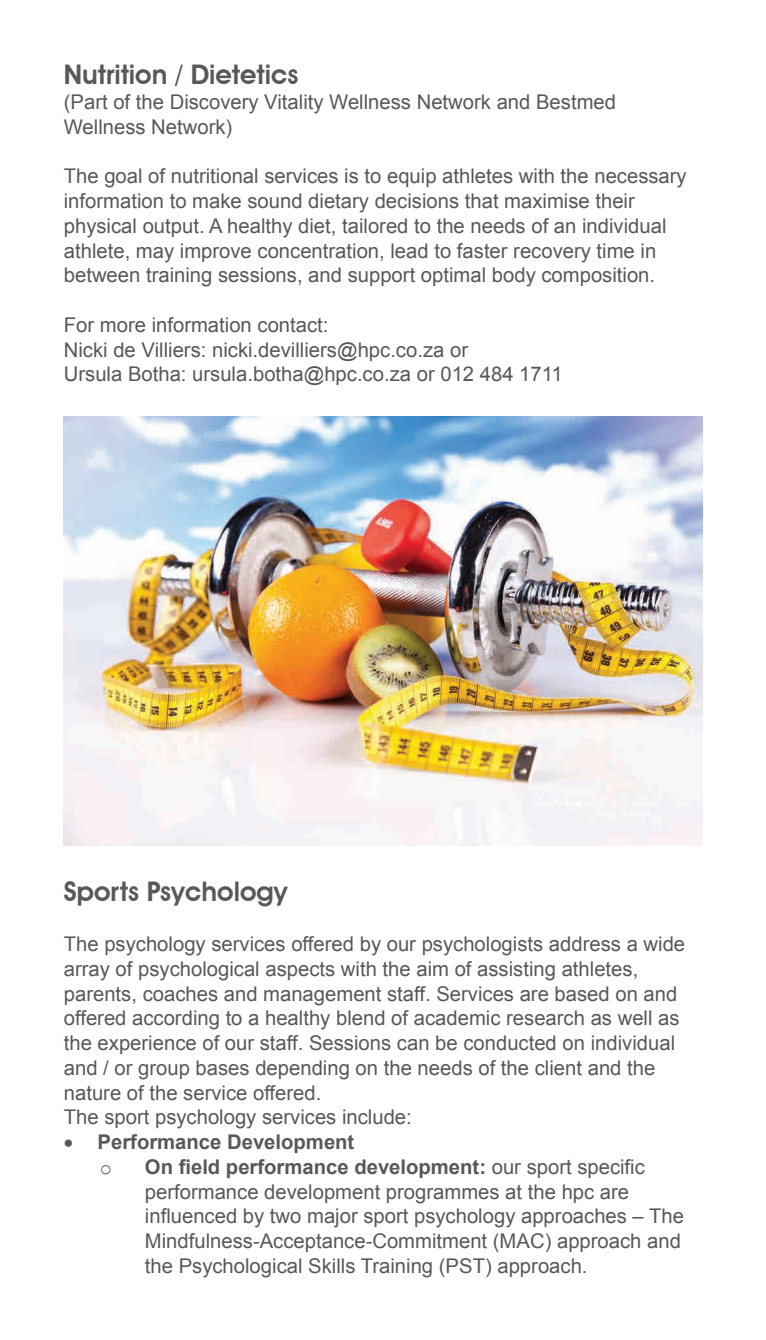
<style>
.page{position:relative;width:766px;height:1340px;background:#fff}
.page>*{position:absolute;margin:0;border:0;box-sizing:border-box;transform-origin:0 0}
.t1{font:600 27px "Avant Garde IT Cby BT";color:#57585a}
.t2{font:20.25px/24.8px "Arial";color:#57585a}
.t3{font:700 20.25px "Arial";color:#57585a}
.t4{font:20.25px "Courier New";color:#57585a}
.s1{font-weight:700}
</style>
<div class="page">
<img style="left:64px;top:416px;width:638px;height:429px">
<h1 class="t1" style="left:64px;top:58px;width:236px">Nutrition / Dietetics</h1>
<p class="t2" style="left:64px;top:90px;width:553px">(Part of the Discovery Vitality Wellness Network and Bestmed<br>Wellness Network)</p>
<p class="t2" style="left:64px;top:164px;width:624px">The goal of nutritional services is to equip athletes with the necessary information to make sound dietary decisions that maximise their physical output. A healthy diet, tailored to the needs of an individual athlete, may improve concentration, lead to faster recovery time in between training sessions, and support optimal body composition.</p>
<p class="t2" style="left:64px;top:312px;width:500px">For more information contact:<br>Nicki de Villiers: nicki.devilliers@hpc.co.za or<br>Ursula Botha: ursula.botha@hpc.co.za or 012 484 1711</p>
<h1 class="t1" style="left:64px;top:875px;width:225px">Sports Psychology</h1>
<p class="t2" style="left:64px;top:931px;width:622px">The psychology services offered by our psychologists address a wide array of psychological aspects with the aim of assisting athletes, parents, coaches and management staff. Services are based on and offered according to a healthy blend of academic research as well as the experience of our staff. Sessions can be conducted on individual and / or group bases depending on the needs of the client and the nature of the service offered.<br>The sport psychology services include:</p>
<p class="t3" style="left:64px;top:1128px;width:292px">• Performance Development</p>
<p class="t4" style="left:100px;top:1154px;width:14px">o</p>
<p class="t2" style="left:145px;top:1154px;width:540px"><span class="s1">On field performance development:</span> our sport specific performance development programmes at the hpc are influenced by two major sport psychology approaches – The Mindfulness-Acceptance-Commitment (MAC) approach and the Psychological Skills Training (PST) approach.</p>
</div>
